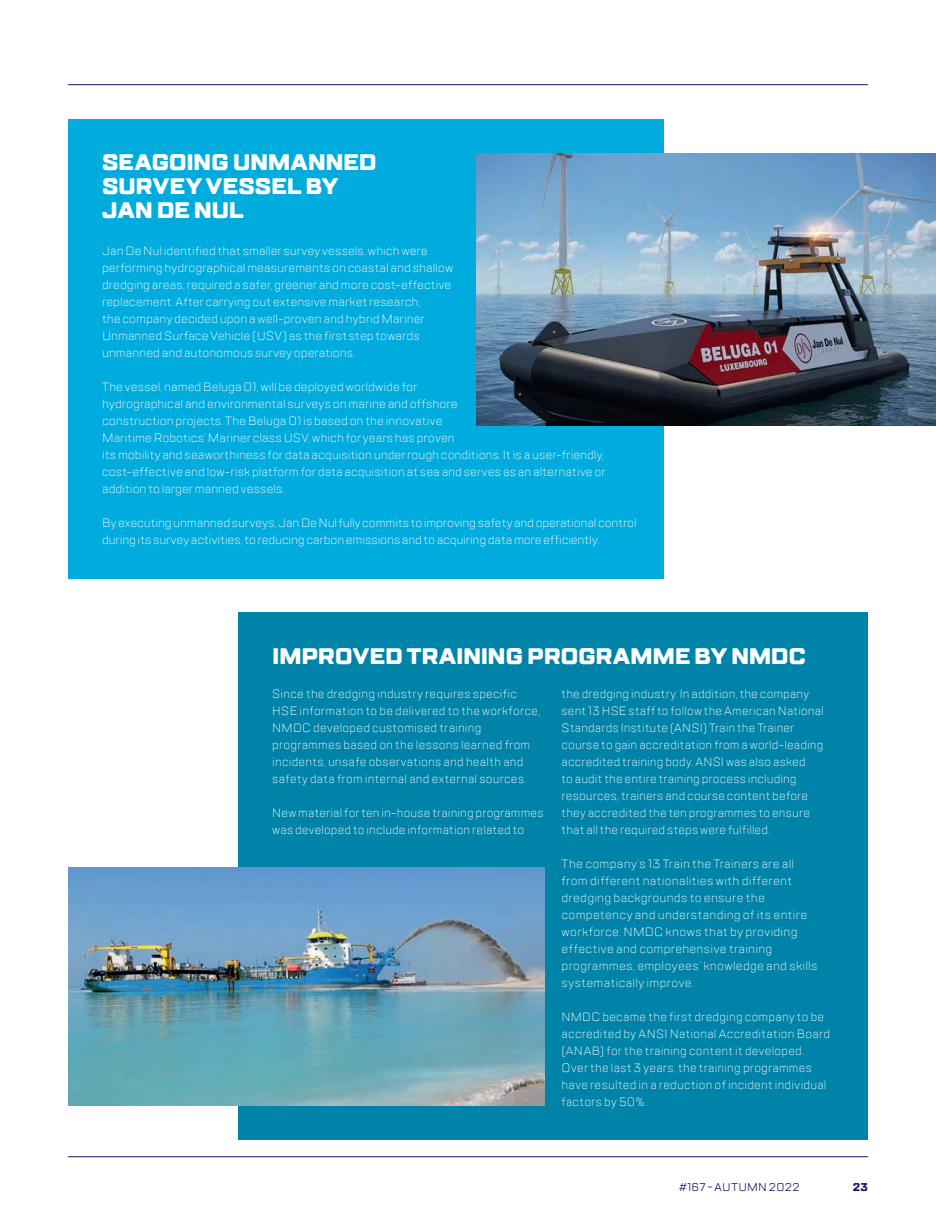
<style>
.page{position:relative;width:936px;height:1225px;background:#fff}
.page>*{position:absolute;margin:0;border:0;box-sizing:border-box;transform-origin:0 0}
.H2_Heading{font:800 22.5px/24px "TT Lakes";letter-spacing:-.015em;color:#fff}
.Bodytext{font:300 12px/17px "TT Lakes";letter-spacing:.015em;color:#fff}
.Bodytext-2{font:300 12px/17px "TT Lakes";letter-spacing:-.01em;color:#fff}
.t1{font:11.25px "TT Lakes";letter-spacing:.03em;color:#1b1061}
.t2{font:700 11.25px "TT Lakes";color:#1b1061}
</style>
<div class="page">
<div style="left:68px;top:119px;width:595px;height:459px;background:#00acdd"></div>
<img style="left:476px;top:153px;width:459px;height:272px">
<div style="left:238px;top:612px;width:629px;height:528px;background:#0083a8"></div>
<img style="left:68px;top:867px;width:476px;height:239px">
<hr style="left:68px;top:84px;width:799px;height:1px;background:#1b1061">
<hr style="left:68px;top:1156px;width:799px;height:1px;background:#1b1061">
<p class="H2_Heading" style="left:102px;top:151px;width:276px">SEAGOING UNMANNED<br>SURVEY VESSEL BY<br>JAN DE NUL</p>
<p class="Bodytext" style="left:102px;top:242px;width:352px">Jan De Nul identified that smaller survey vessels, which were performing hydrographical measurements on coastal and shallow dredging areas, required a safer, greener and more cost-effective replacement. After carrying out extensive market research,<br>the company decided upon a well-proven and hybrid Mariner Unmanned Surface Vehicle (USV) as the first step towards unmanned and autonomous survey operations.</p>
<p class="Bodytext" style="left:102px;top:378px;width:505px">The vessel, named Beluga 01, will be deployed worldwide for<br>hydrographical and environmental surveys on marine and offshore<br>construction projects. The Beluga 01 is based on the innovative<br>Maritime Robotics’ Mariner class USV, which for years has proven<br>its mobility and seaworthiness for data acquisition under rough conditions. It is a user-friendly, cost-effective and low-risk platform for data acquisition at sea and serves as an alternative or addition to larger manned vessels.</p>
<p class="Bodytext-2" style="left:102px;top:514px;width:536px">By executing unmanned surveys, Jan De Nul fully commits to improving safety and operational control during its survey activities, to reducing carbon emissions and to acquiring data more efficiently.</p>
<p class="H2_Heading" style="left:272px;top:644px;width:535px">IMPROVED TRAINING PROGRAMME BY NMDC</p>
<p class="Bodytext" style="left:272px;top:684px;width:269px">Since the dredging industry requires specific HSE information to be delivered to the workforce, NMDC developed customised training programmes based on the lessons learned from incidents, unsafe observations and health and safety data from internal and external sources.</p>
<p class="Bodytext" style="left:272px;top:804px;width:273px">New material for ten in-house training programmes was developed to include information related to</p>
<p class="Bodytext" style="left:561px;top:684px;width:264px">the dredging industry. In addition, the company sent 13 HSE staff to follow the American National Standards Institute (ANSI) Train the Trainer course to gain accreditation from a world-leading accredited training body. ANSI was also asked<br>to audit the entire training process including resources, trainers and course content before they accredited the ten programmes to ensure that all the required steps were fulfilled.</p>
<p class="Bodytext" style="left:561px;top:855px;width:257px">The company’s 13 Train the Trainers are all from different nationalities with different dredging backgrounds to ensure the competency and understanding of its entire workforce. NMDC knows that by providing effective and comprehensive training programmes, employees’ knowledge and skills systematically improve.</p>
<p class="Bodytext" style="left:561px;top:1008px;width:270px">NMDC became the first dredging company to be accredited by ANSI National Accreditation Board (ANAB) for the training content it developed.<br>Over the last 3 years, the training programmes have resulted in a reduction of incident individual factors by 50%.</p>
<p class="t1" style="left:679px;top:1179px;width:122px">#167 - AUTUMN 2022</p>
<p class="t2" style="left:852px;top:1179px;width:17px">23</p>
</div>
